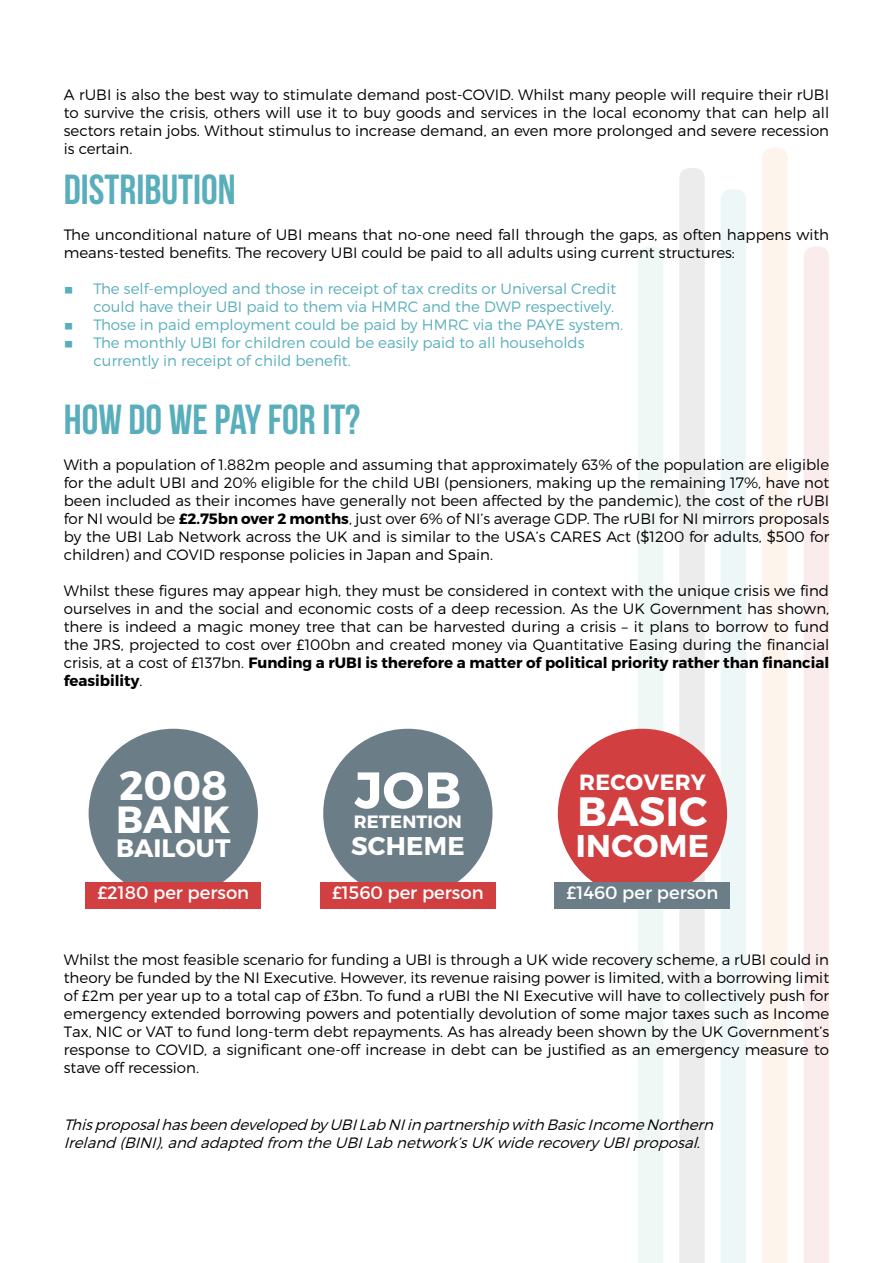
<style>
.page{position:relative;width:893px;height:1263px;background:#fff}
.page>*{position:absolute;margin:0;border:0;box-sizing:border-box;transform-origin:0 0}
.t1{font:700 51.3px "Montserrat";color:#fff}
.t2{font:700 42px "Bebas Neue";color:#59aebb}
.t3{font:700 40.95px "Montserrat";color:#fff}
.t4{font:700 37.8px "Montserrat";color:#fff}
.t5{font:700 31.5px "Montserrat";letter-spacing:.01em;color:#fff}
.t6{font:700 25.65px "Montserrat";letter-spacing:.01em;color:#fff}
.t7{font:700 25.2px "Montserrat";color:#fff}
.t8{font:700 22.05px "Montserrat";letter-spacing:.01em;color:#fff}
.t9{font:18px "Montserrat";color:#fff}
.t10{font:700 17.85px "Montserrat";letter-spacing:.01em;color:#fff}
.t11{font:300 15px/18px "Montserrat";color:#000;text-align:justify}
.t12{font:300 15px/18px "Montserrat";color:#59aebb}
.t13{font:italic 300 15px/18px "Montserrat";color:#000}
.t14{font:15px "Montserrat Alternates";color:#59aebb}
.s1{font-weight:700}
</style>
<div class="page">
<div style="left:804px;top:247px;width:25px;height:1016px;background:#faecec"></div>
<div style="left:762px;top:148px;width:26px;height:1115px;background:#fdf4eb"></div>
<div style="left:721px;top:189px;width:25px;height:1074px;background:#eef7f8"></div>
<div style="left:679px;top:168px;width:26px;height:1095px;background:#ececed"></div>
<div style="left:638px;top:247px;width:25px;height:1016px;background:#eff8f5"></div>
<div style="left:89px;top:729px;width:169px;height:169px;background:#6b7d87;border-radius:50%"></div>
<div style="left:86px;top:882px;width:175px;height:26px;background:#d13f40"></div>
<div style="left:323px;top:729px;width:169px;height:169px;background:#6b7d87;border-radius:50%"></div>
<div style="left:320px;top:882px;width:175px;height:26px;background:#d13f40"></div>
<div style="left:558px;top:729px;width:169px;height:169px;background:#d13f40;border-radius:50%"></div>
<div style="left:555px;top:882px;width:175px;height:26px;background:#6b7d87"></div>
<p class="t11" style="left:64px;top:85px;width:767px">A rUBI is also the best way to stimulate demand post-COVID. Whilst many people will require their rUBI to survive the crisis, others will use it to buy goods and services in the local economy that can help all sectors retain jobs. Without stimulus to increase demand, an even more prolonged and severe recession is certain.</p>
<h2 class="t2" style="left:64px;top:166px;width:173px">DISTRIBUTION</h2>
<p class="t11" style="left:64px;top:225px;width:767px">The unconditional nature of UBI means that no-one need fall through the gaps, as often happens with means-tested benefits. The recovery UBI could be paid to all adults using current structures:</p>
<p class="t14" style="left:64px;top:280px;width:11px">◊</p>
<p class="t12" style="left:94px;top:279px;width:524px">The self-employed and those in receipt of tax credits or Universal Credit could have their UBI paid to them via HMRC and the DWP respectively.</p>
<p class="t14" style="left:64px;top:316px;width:11px">◊</p>
<p class="t12" style="left:94px;top:315px;width:531px">Those in paid employment could be paid by HMRC via the PAYE system.</p>
<p class="t14" style="left:64px;top:334px;width:11px">◊</p>
<p class="t12" style="left:94px;top:333px;width:493px">The monthly UBI for children could be easily paid to all households currently in receipt of child benefit.</p>
<h2 class="t2" style="left:64px;top:397px;width:298px">HOW DO WE PAY FOR IT?</h2>
<p class="t11" style="left:64px;top:456px;width:767px">With a population of 1.882m people and assuming that approximately 63% of the population are eligible for the adult UBI and 20% eligible for the child UBI (pensioners, making up the remaining 17%, have not been included as their incomes have generally not been affected by the pandemic), the cost of the rUBI for NI would be <span class="s1">£2.75bn over 2 months</span>, just over 6% of NI’s average GDP. The rUBI for NI mirrors proposals by the UBI Lab Network across the UK and is similar to the USA’s CARES Act ($1200 for adults, $500 for children) and COVID response policies in Japan and Spain.</p>
<p class="t11" style="left:64px;top:582px;width:767px">Whilst these figures may appear high, they must be considered in context with the unique crisis we find ourselves in and the social and economic costs of a deep recession. As the UK Government has shown, there is indeed a magic money tree that can be harvested during a crisis – it plans to borrow to fund the JRS, projected to cost over £100bn and created money via Quantitative Easing during the financial crisis, at a cost of £137bn. <span class="s1">Funding a rUBI is therefore a matter of political priority rather than financial feasibility</span>.</p>
<h3 class="t3" style="left:119px;top:760px;width:110px">2008</h3>
<h3 class="t4" style="left:116px;top:796px;width:116px">BANK</h3>
<h3 class="t7" style="left:116px;top:832px;width:116px">BAILOUT</h3>
<p class="t9" style="left:97px;top:881px;width:153px">£2180 per person</p>
<h1 class="t1" style="left:355px;top:758px;width:67px">Job</h1>
<p class="t10" style="left:354px;top:811px;width:61px">Retention</p>
<h3 class="t6" style="left:351px;top:830px;width:115px">Scheme</h3>
<p class="t9" style="left:332px;top:881px;width:153px">£1560 per person</p>
<h3 class="t8" style="left:579px;top:768px;width:128px">Recovery</h3>
<h3 class="t3" style="left:577px;top:786px;width:132px">Basi c</h3>
<h3 class="t5" style="left:576px;top:826px;width:135px">Income</h3>
<p class="t9" style="left:566px;top:881px;width:153px">£1460 per person</p>
<p class="t11" style="left:64px;top:951px;width:767px">Whilst the most feasible scenario for funding a UBI is through a UK wide recovery scheme, a rUBI could in theory be funded by the NI Executive. However, its revenue raising power is limited, with a borrowing limit of £2m per year up to a total cap of £3bn. To fund a rUBI the NI Executive will have to collectively push for emergency extended borrowing powers and potentially devolution of some major taxes such as Income Tax, NIC or VAT to fund long-term debt repayments. As has already been shown by the UK Government’s response to COVID, a significant one-off increase in debt can be justified as an emergency measure to stave off recession.</p>
<p class="t13" style="left:64px;top:1115px;width:655px">Thisproposalhasbeen developed by UBILab NIin partnership with BasicIncomeNorthern<br>Ireland (BINI),and adapted from theUBILab network’sUK widerecovery UBIproposal.</p>
</div>
